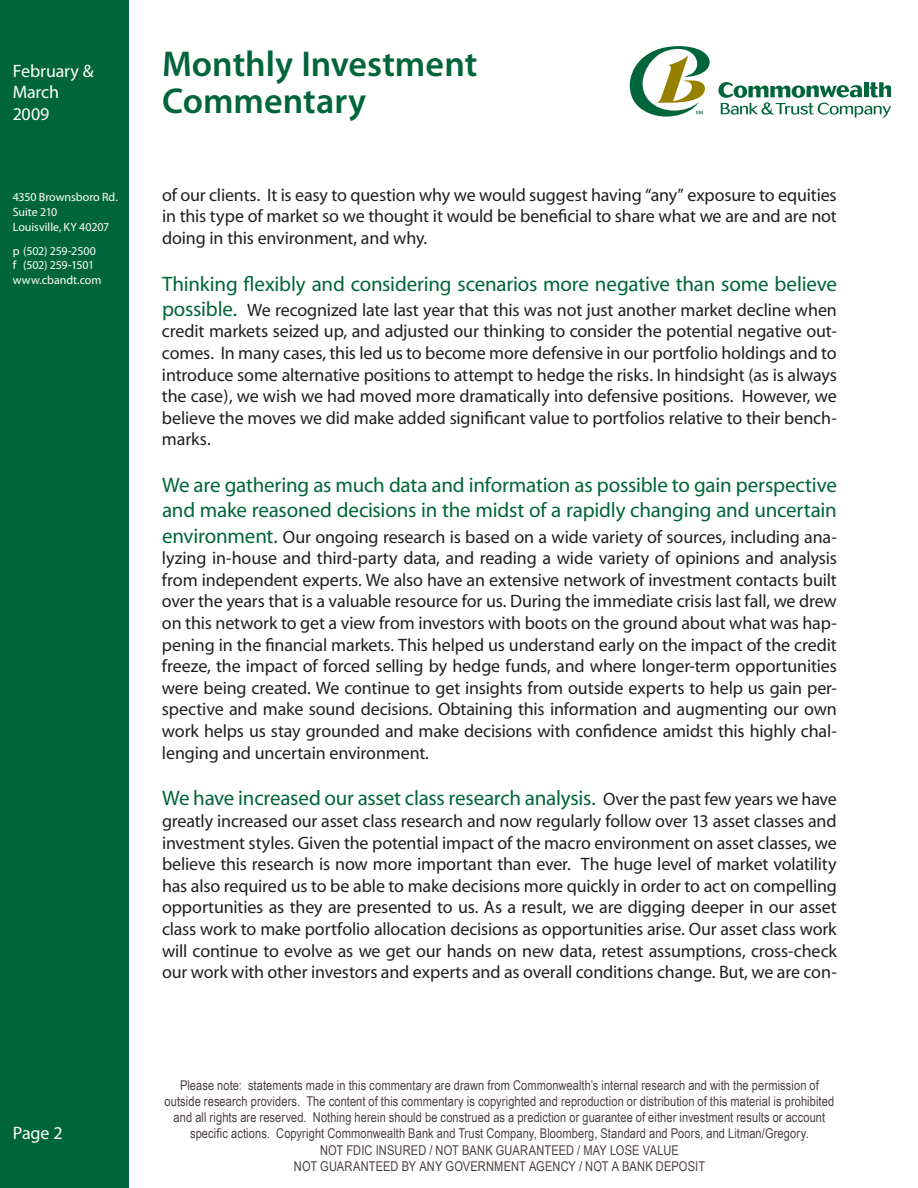
<style>
.page{position:relative;width:918px;height:1188px;background:#fff}
.page>*{position:absolute;margin:0;border:0;box-sizing:border-box;transform-origin:0 0}
.t1{font:600 36px/37.5px "Myriad Pro";color:#00653a}
.t2{font:21px/25.2px "Myriad";letter-spacing:-.01em;color:#00653a}
.t3{font:18px/21.6px "Myriad";letter-spacing:-.01em;color:#231f20;text-align:justify}
.t4{font:18px/21.6px "Myriad Pro";letter-spacing:-.01em;color:#fff}
.t5{font:18px "Myriad";color:#fff}
.t6{font:13.5px/16.2px "Arial Narrow";letter-spacing:.005em;color:#48403e;text-align:center}
.t7{font:12px/15px "Myriad Pro";letter-spacing:-.005em;color:#fff}
.s1{font-size:21px;color:#00653a}
.s2{font-size:18px;color:#231f20}
</style>
<div class="page">
<div style="left:0;top:0;width:128px;height:1188px;background:#00653a"></div>
<svg style="left:629px;top:46px;width:81px;height:71px"></svg>
<svg style="left:718px;top:82px;width:173px;height:36px"></svg>
<p class="t4" style="left:13px;top:59px;width:82px">February &amp;<br>March<br>2009</p>
<p class="t7" style="left:13px;top:189px;width:107px">4350 Brownsboro Rd.<br>Suite 210<br>Louisville, KY 40207</p>
<p class="t7" style="left:13px;top:244px;width:90px;line-height:14.4px">p (502) 259-2500 f (502) 259-1501 www.cbandt.com</p>
<p class="t5" style="left:13px;top:1124px;width:51px">Page 2</p>
<h1 class="t1" style="left:162px;top:44px;width:317px">Monthly Investment<br>Commentary</h1>
<p class="t3" style="left:162px;top:185px;width:676px">of our clients. It is easy to question why we would suggest having “any” exposure to equities in this type of market so we thought it would be beneficial to share what we are and are not doing in this environment, and why.</p>
<p class="t2" style="left:162px;top:272px;width:676px">Thinking flexibly and considering scenarios more negative than some believe</p>
<p class="t3" style="left:162px;top:300px;width:676px"><span class="s1">possible.</span> We recognized late last year that this was not just another market decline when credit markets seized up, and adjusted our thinking to consider the potential negative out&shy;comes. In many cases, this led us to become more defensive in our portfolio holdings and to introduce some alternative positions to attempt to hedge the risks. In hindsight (as is always the case), we wish we had moved more dramatically into defensive positions. However, we believe the moves we did make added significant value to portfolios relative to their bench&shy;marks.</p>
<p class="t2" style="left:162px;top:473px;width:676px">We are gathering as much data and information as possible to gain perspective and make reasoned decisions in the midst of a rapidly changing and uncertain</p>
<p class="t3" style="left:162px;top:527px;width:676px"><span class="s1">environment.</span> Our ongoing research is based on a wide variety of sources, including ana&shy;lyzing in-house and third-party data, and reading a wide variety of opinions and analysis from independent experts. We also have an extensive network of investment contacts built over the years that is a valuable resource for us. During the immediate crisis last fall, we drew on this network to get a view from investors with boots on the ground about what was hap&shy;pening in the financial markets. This helped us understand early on the impact of the credit freeze, the impact of forced selling by hedge funds, and where longer-term opportunities were being created. We continue to get insights from outside experts to help us gain per&shy;spective and make sound decisions. Obtaining this information and augmenting our own work helps us stay grounded and make decisions with confidence amidst this highly chal&shy;lenging and uncertain environment.</p>
<p class="t2" style="left:162px;top:787px;width:676px">We have increased our asset class research analysis. <span class="s2">Over the past few years we have</span></p>
<p class="t3" style="left:162px;top:811px;width:677px">greatly increased our asset class research and now regularly follow over 13 asset classes and investment styles. Given the potential impact of the macro environment on asset classes, we believe this research is now more important than ever. The huge level of market volatility has also required us to be able to make decisions more quickly in order to act on compelling opportunities as they are presented to us. As a result, we are digging deeper in our asset class work to make portfolio allocation decisions as opportunities arise. Our asset class work will continue to evolve as we get our hands on new data, retest assumptions, cross-check our work with other investors and experts and as overall conditions change. But, we are con-</p>
<p class="t6" style="left:165px;top:1077px;width:671px">Please note: statements made in this commentary are drawn from Commonwealth’s internal research and with the permission of outside research providers. The content of this commentary is copyrighted and reproduction or distribution of this material is prohibited and all rights are reserved. Nothing herein should be construed as a prediction or guarantee of either investment results or account specific actions. Copyright Commonwealth Bank and Trust Company, Bloomberg, Standard and Poors, and Litman/Gregory.<br>NOT FDIC INSURED / NOT BANK GUARANTEED / MAY LOSE VALUE<br>NOT GUARANTEED BY ANY GOVERNMENT AGENCY / NOT A BANK DEPOSIT</p>
</div>
